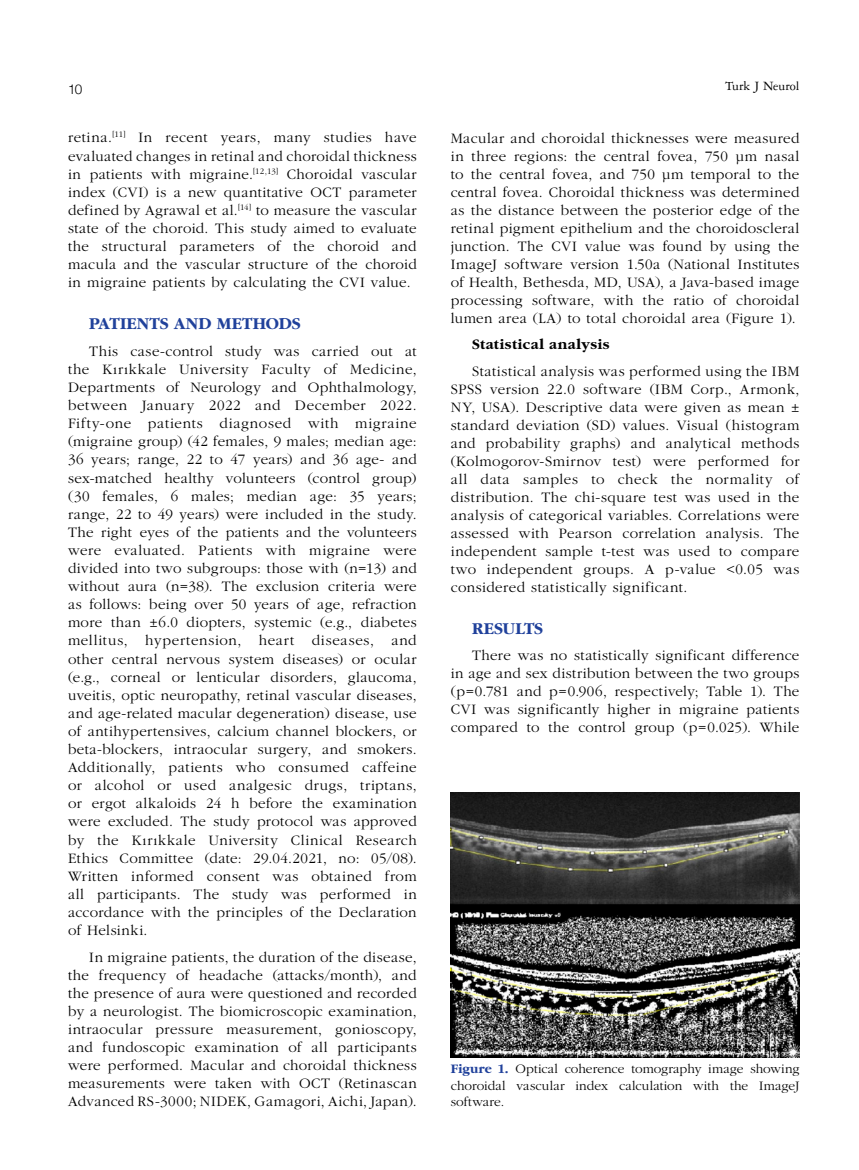
<style>
.page{position:relative;width:859px;height:1170px;background:#fff}
.page>*{position:absolute;margin:0;border:0;box-sizing:border-box;transform-origin:0 0}
.t1{font:17.25px "Garamond Bold Tr";color:#20419b}
.t2{font:15px/18.1px "Garamond Tr";letter-spacing:.025em;color:#000;text-align:justify}
.t3{font:15px "Garamond Bold Tr";letter-spacing:.03em;color:#000}
.t4{font:13.5px/16.2px "Garamond Light Tr";letter-spacing:.01em;color:#000;text-align:justify}
.t5{font:13.5px "Garamond Three Tr";letter-spacing:-.01em;color:#000}
.t6{font:300 13.5px "Helvetica Neue";color:#000}
.s1{font-family:"Garamond Bold Tr";color:#20419b}
</style>
<div class="page">
<img style="left:451px;top:792px;width:348px;height:265px">
<p class="t6" style="left:68px;top:78px;width:16px">10</p>
<p class="t2" style="left:68px;top:128px;width:350px">retina.<sup>[11]</sup> In recent years, many studies have evaluated changes in retinal and choroidal thickness in patients with migraine.<sup>[12,13]</sup> Choroidal vascular index (CVI) is a new quantitative OCT parameter defined by Agrawal et al.<sup>[14]</sup> to measure the vascular state of the choroid. This study aimed to evaluate the structural parameters of the choroid and macula and the vascular structure of the choroid in migraine patients by calculating the CVI value.</p>
<p class="t1" style="left:89px;top:313px;width:213px">PATIENTS AND METHODS</p>
<p class="t2" style="left:68px;top:342px;width:350px;text-indent:21px">This case-control study was carried out at the Kırıkkale University Faculty of Medicine, Departments of Neurology and Ophthalmology, between January 2022 and December 2022.<br>Fifty-one patients diagnosed with migraine (migraine group) (42 females, 9 males; median age:<br>36 years; range, 22 to 47 years) and 36 age- and sex-matched healthy volunteers (control group) (30 females, 6 males; median age: 35 years; range, 22 to 49 years) were included in the study.<br>The right eyes of the patients and the volunteers were evaluated. Patients with migraine were divided into two subgroups: those with (n=13) and without aura (n=38). The exclusion criteria were as follows: being over 50 years of age, refraction more than ±6.0 diopters, systemic (e.g., diabetes mellitus, hypertension, heart diseases, and other central nervous system diseases) or ocular (e.g., corneal or lenticular disorders, glaucoma, uveitis, optic neuropathy, retinal vascular diseases, and age-related macular degeneration) disease, use of antihypertensives, calcium channel blockers, or beta-blockers, intraocular surgery, and smokers.<br>Additionally, patients who consumed caffeine or alcohol or used analgesic drugs, triptans, or ergot alkaloids 24 h before the examination were excluded. The study protocol was approved by the Kırıkkale University Clinical Research Ethics Committee (date: 29.04.2021, no: 05/08).<br>Written informed consent was obtained from all participants. The study was performed in accordance with the principles of the Declaration of Helsinki.</p>
<p class="t2" style="left:68px;top:947px;width:350px;text-indent:21px">In migraine patients, the duration of the disease, the frequency of headache (attacks/month), and the presence of aura were questioned and recorded by a neurologist. The biomicroscopic examination, intraocular pressure measurement, gonioscopy, and fundoscopic examination of all participants were performed. Macular and choroidal thickness measurements were taken with OCT (Retinascan Advanced RS-3000; NIDEK, Gamagori, Aichi, Japan).</p>
<p class="t5" style="left:725px;top:77px;width:76px">Turk J Neurol</p>
<p class="t2" style="left:451px;top:129px;width:350px">Macular and choroidal thicknesses were measured in three regions: the central fovea, 750 µm nasal to the central fovea, and 750 µm temporal to the central fovea. Choroidal thickness was determined as the distance between the posterior edge of the retinal pigment epithelium and the choroidoscleral junction. The CVI value was found by using the ImageJ software version 1.50a (National Institutes of Health, Bethesda, MD, USA), a Java-based image processing software, with the ratio of choroidal lumen area (LA) to total choroidal area (Figure 1).</p>
<p class="t3" style="left:472px;top:335px;width:139px">Statistical analysis</p>
<p class="t2" style="left:451px;top:362px;width:350px;text-indent:21px">Statistical analysis was performed using the IBM SPSS version 22.0 software (IBM Corp., Armonk, NY, USA). Descriptive data were given as mean ± standard deviation (SD) values. Visual (histogram and probability graphs) and analytical methods (Kolmogorov-Smirnov test) were performed for all data samples to check the normality of distribution. The chi-square test was used in the analysis of categorical variables. Correlations were assessed with Pearson correlation analysis. The independent sample t-test was used to compare two independent groups. A p-value &lt;0.05 was considered statistically significant.</p>
<p class="t1" style="left:472px;top:617px;width:73px">RESULTS</p>
<p class="t2" style="left:451px;top:646px;width:350px;text-indent:21px">There was no statistically significant difference in age and sex distribution between the two groups (p=0.781 and p=0.906, respectively; Table 1). The CVI was significantly higher in migraine patients compared to the control group (p=0.025). While</p>
<p class="t4" style="left:451px;top:1060px;width:350px"><span class="s1">Figure 1.</span> Optical coherence tomography image showing choroidal vascular index calculation with the ImageJ software.</p>
</div>
